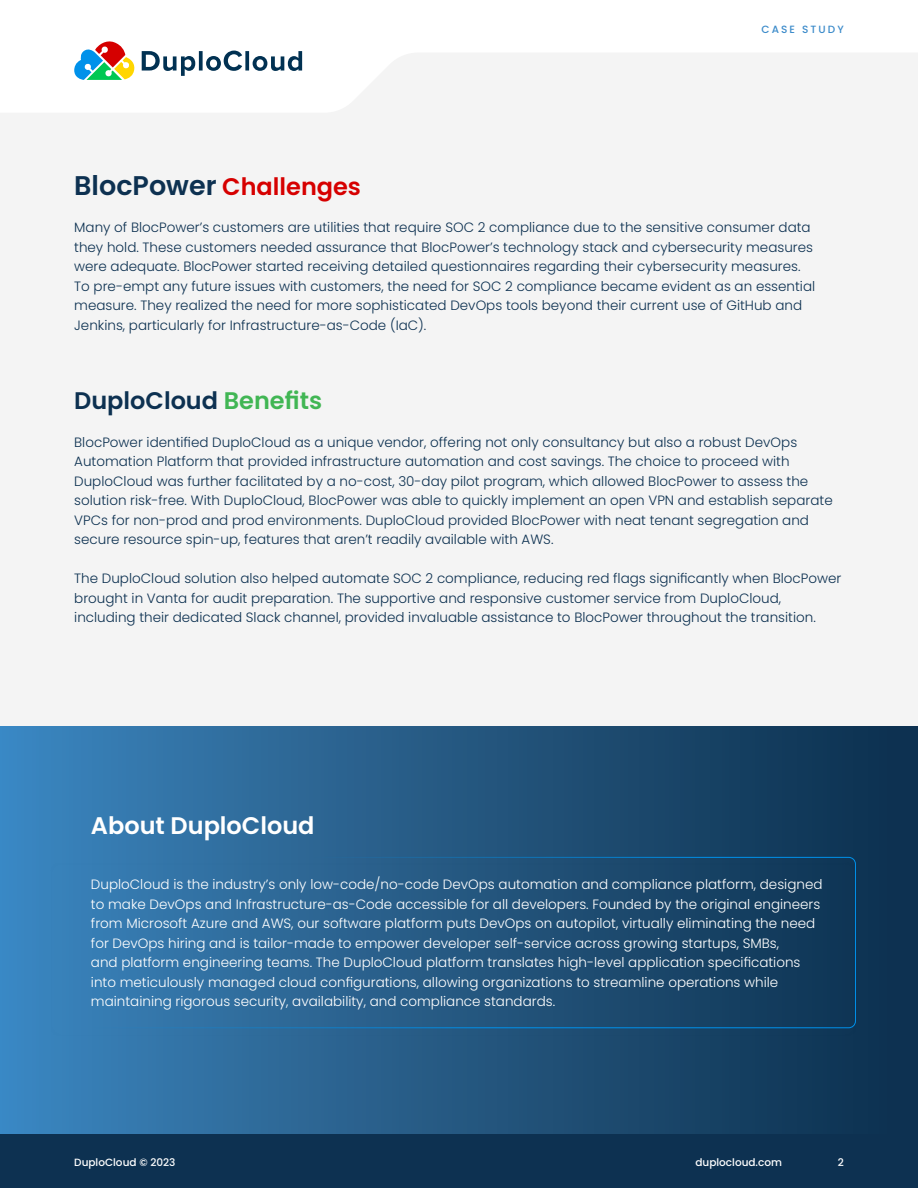
<style>
.page{position:relative;width:918px;height:1188px;background:#fff}
.page>*{position:absolute;margin:0;border:0;box-sizing:border-box;transform-origin:0 0}
.t1{font:600 24px "Poppins";color:#d60000}
.t2{font:600 24px "Poppins";color:#0d3151}
.t3{font:600 24px "Poppins";color:#fff}
.t4{font:300 13.5px/19.5px "Poppins";color:#0d3151}
.t5{font:300 13.5px/19.5px "Poppins";color:#fff}
.t6{font:500 10.5px "Poppins";color:#fff}
.t7{font:500 10.5px "Poppins";letter-spacing:.2em;color:#3c8bca}
.s1{font-size:27px;color:#0d3151}
.s2{color:#41b654}
</style>
<div class="page">
<div style="left:0;top:713px;width:918px;height:475px;background:linear-gradient(to right,#3c85be,#0c2d4a)"></div>
<div style="left:43px;top:855px;width:821px;height:188px;background:#000;opacity:.05"></div>
<div style="left:52px;top:857px;width:804px;height:171px;border:1px solid #0091eb;border-radius:7px"></div>
<div style="left:0;top:1135px;width:918px;height:53px;background:#0d3151"></div>
<div style="left:0;top:1px;width:918px;height:725px;background:#f4f4f4"></div>
<svg style="left:0;top:1px;width:918px;height:111px;fill:#fff"></svg>
<svg style="left:74px;top:39px;width:228px;height:64px"></svg>
<h1 class="t1" style="left:74px;top:173px;width:288px"><span class="s1">BlocPower</span> Challenges</h1>
<p class="t7" style="left:762px;top:23px;width:84px">CASE STUDY</p>
<p class="t4" style="left:74px;top:218px;width:742px">Many of BlocPower’s customers are utilities that require SOC 2 compliance due to the sensitive consumer data they hold. These customers needed assurance that BlocPower’s technology stack and cybersecurity measures were adequate. BlocPower started receiving detailed questionnaires regarding their cybersecurity measures.<br>To pre-empt any future issues with customers, the need for SOC 2 compliance became evident as an essential measure. They realized the need for more sophisticated DevOps tools beyond their current use of GitHub and Jenkins, particularly for Infrastructure-as-Code (IaC).</p>
<h1 class="t2" style="left:74px;top:387px;width:249px">DuploCloud <span class="s2">Benefits</span></h1>
<p class="t4" style="left:74px;top:432px;width:760px">BlocPower identified DuploCloud as a unique vendor, offering not only consultancy but also a robust DevOps Automation Platform that provided infrastructure automation and cost savings. The choice to proceed with DuploCloud was further facilitated by a no-cost, 30-day pilot program, which allowed BlocPower to assess the solution risk-free. With DuploCloud, BlocPower was able to quickly implement an open VPN and establish separate VPCs for non-prod and prod environments. DuploCloud provided BlocPower with neat tenant segregation and secure resource spin-up, features that aren’t readily available with AWS.</p>
<p class="t4" style="left:74px;top:569px;width:769px">The DuploCloud solution also helped automate SOC 2 compliance, reducing red flags significantly when BlocPower brought in Vanta for audit preparation. The supportive and responsive customer service from DuploCloud, including their dedicated Slack channel, provided invaluable assistance to BlocPower throughout the transition.</p>
<h1 class="t3" style="left:91px;top:812px;width:225px">About DuploCloud</h1>
<p class="t5" style="left:91px;top:875px;width:733px">DuploCloud is the industry’s only low-code/no-code DevOps automation and compliance platform, designed to make DevOps and Infrastructure-as-Code accessible for all developers. Founded by the original engineers from Microsoft Azure and AWS, our software platform puts DevOps on autopilot, virtually eliminating the need for DevOps hiring and is tailor-made to empower developer self-service across growing startups, SMBs,<br>and platform engineering teams. The DuploCloud platform translates high-level application specifications into meticulously managed cloud configurations, allowing organizations to streamline operations while maintaining rigorous security, availability, and compliance standards.</p>
<p class="t6" style="left:74px;top:1156px;width:103px">DuploCloud © 2023</p>
<p class="t6" style="left:695px;top:1156px;width:88px">duplocloud.com</p>
<p class="t6" style="left:838px;top:1156px;width:8px">2</p>
</div>
